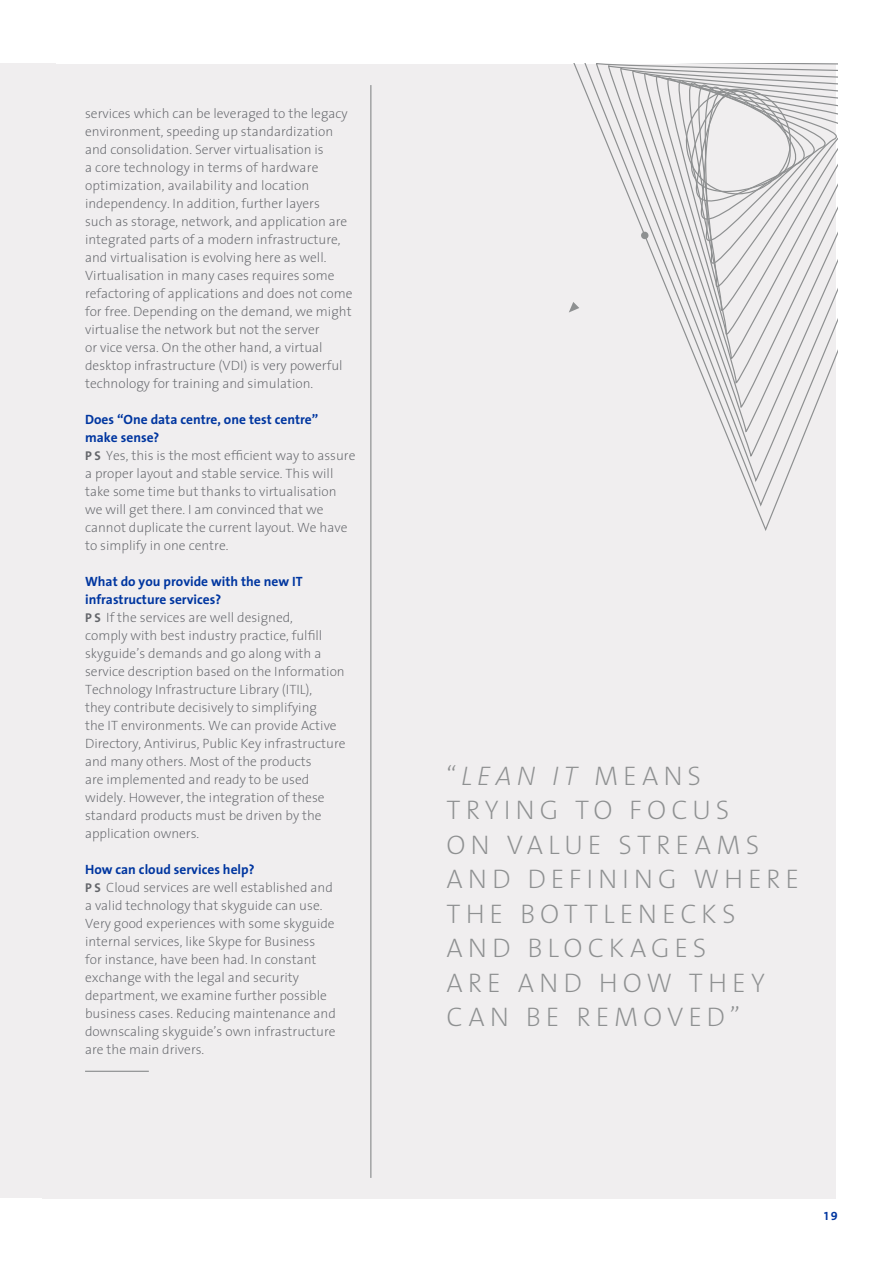
<style>
.page{position:relative;width:893px;height:1263px;background:#fff}
.page>*{position:absolute;margin:0;border:0;box-sizing:border-box;transform-origin:0 0}
.t1{font:200 27px/34.5px "The Sans";letter-spacing:.18em;color:#8e9091}
.t2{font:200 13.5px/18px "The Sans";color:#63656a}
.t3{font:12px "The Sans Bold Caps";color:#0036a0}
.s1{font-weight:700;color:#0036a0}
.s2{font-family:"The Sans Bold Caps";font-weight:400;font-size:12.75px}
.s3{font-style:italic}
</style>
<div class="page">
<div style="left:0;top:64px;width:55px;height:1134px;background:#f0eeef"></div>
<div style="left:43px;top:64px;width:793px;height:1134px;background:#f0eeef"></div>
<svg style="left:574px;top:64px;width:264px;height:467px"></svg>
<div style="left:641px;top:232px;width:8px;height:7px;background:#8e9091;border-radius:50%"></div>
<svg style="left:569px;top:302px;width:10px;height:10px"></svg>
<hr style="left:370px;top:85px;width:1px;height:1093px;background:#8e9091">
<hr style="left:85px;top:1071px;width:64px;height:1px;background:#8e9091">
<p class="t2" style="left:85px;top:104px;width:269px">services which can be leveraged to the legacy environment, speeding up standardization and consolidation. Server virtualisation is<br>a core technology in terms of hardware optimization, availability and location independency. In addition, further layers<br>such as storage, network, and application are integrated parts of a modern infrastructure, and virtualisation is evolving here as well.<br>Virtualisation in many cases requires some refactoring of applications and does not come for free. Depending on the demand, we might virtualise the network but not the server<br>or vice versa. On the other hand, a virtual desktop infrastructure (VDI) is very powerful technology for training and simulation.</p>
<p class="t2" style="left:85px;top:410px;width:272px"><span class="s1">Does “One data centre, one test centre”<br>make sense?<br></span><span class="s2">P S</span> Yes, this is the most efficient way to assure a proper layout and stable service. This will take some time but thanks to virtualisation we will get there. I am convinced that we cannot duplicate the current layout. We have to simplify in one centre.</p>
<p class="t2" style="left:85px;top:572px;width:262px"><span class="s1">What do you provide with the new IT infrastructure services?<br></span><span class="s2">P S</span> If the services are well designed,<br>comply with best industry practice, fulfill skyguide’s demands and go along with a service description based on the Information Technology Infrastructure Library (ITIL),<br>they contribute decisively to simplifying<br>the IT environments. We can provide Active Directory, Antivirus, Public Key infrastructure and many others. Most of the products<br>are implemented and ready to be used widely. However, the integration of these standard products must be driven by the application owners.</p>
<p class="t2" style="left:85px;top:860px;width:252px"><span class="s1">How can cloud services help?<br></span><span class="s2">P S</span> Cloud services are well established and a valid technology that skyguide can use.<br>Very good experiences with some skyguide internal services, like Skype for Business<br>for instance, have been had. In constant exchange with the legal and security department, we examine further possible business cases. Reducing maintenance and downscaling skyguide’s own infrastructure are the main drivers.</p>
<h1 class="t1" style="left:446px;top:757px;width:354px">“<span class="s3">LEAN IT</span> MEANS<br>TRYING TO FOCUS<br>ON VALUE STREAMS<br>AND DEFINING WHERE<br>THE BOTTLENECKS<br>AND BLOCKAGES<br>ARE AND HOW THEY<br>CAN BE REMOVED”</h1>
<p class="t3" style="left:824px;top:1206px;width:15px">19</p>
</div>
